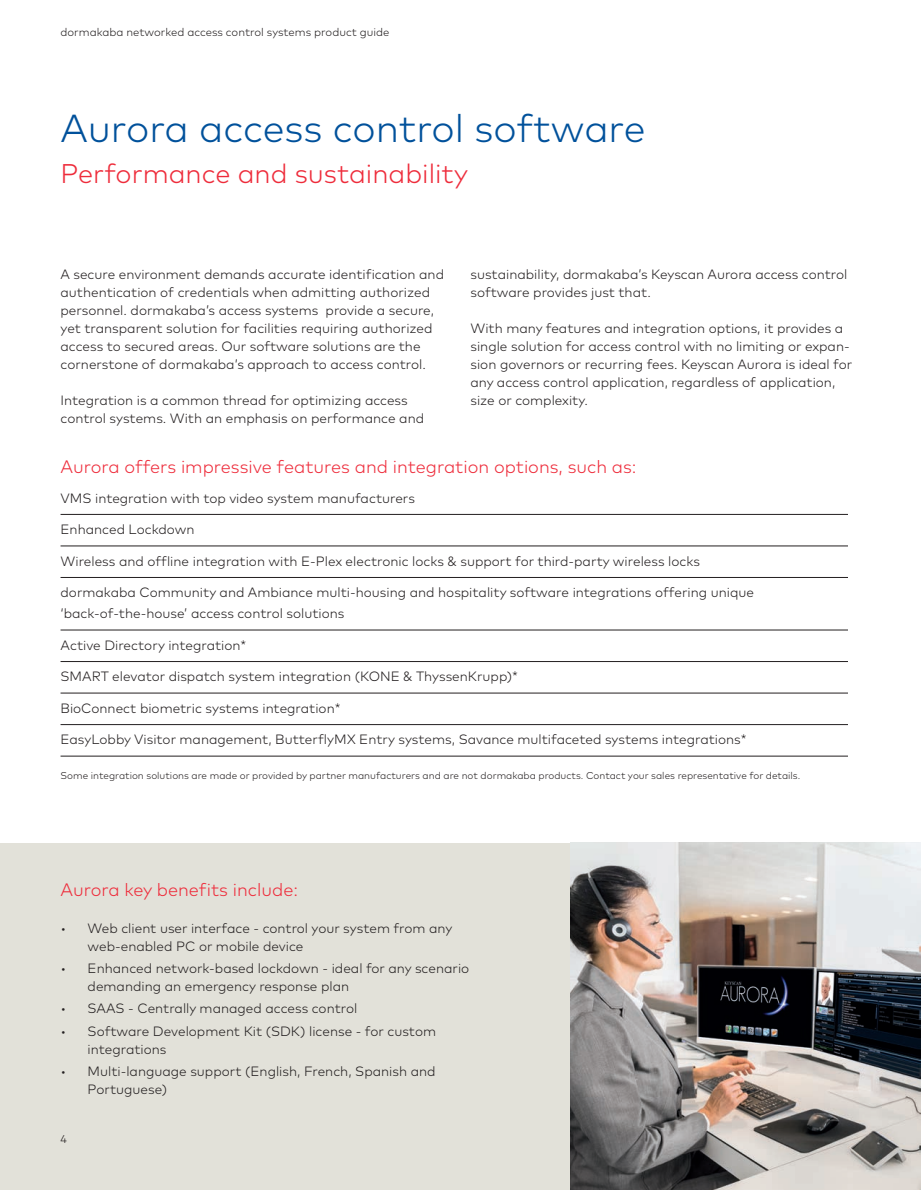
<style>
.page{position:relative;width:922px;height:1190px;background:#fff}
.page>*{position:absolute;margin:0;border:0;box-sizing:border-box;transform-origin:0 0}
.t1{font:300 39px "Mark Pro";letter-spacing:-.005em;color:#01519b}
.t2{font:300 27px "Mark Pro";color:#ee2c3b}
.t3{font:300 18px "Mark Pro";color:#ee2c3b}
.t4{font:300 13.5px/18px "Mark Pro";color:#231f20}
.t5{font:300 11.25px "Mark Pro";color:#231f20}
.t6{font:300 9.9px "Mark Pro";color:#231f20}
</style>
<div class="page">
<div style="left:0;top:842px;width:920px;height:347px;background:#e2e1d9"></div>
<hr style="left:61px;top:514px;width:786px;height:1px;background:#231f20">
<hr style="left:61px;top:545px;width:786px;height:1px;background:#231f20">
<hr style="left:61px;top:577px;width:786px;height:1px;background:#231f20">
<hr style="left:61px;top:629px;width:786px;height:1px;background:#231f20">
<hr style="left:61px;top:661px;width:786px;height:1px;background:#231f20">
<hr style="left:61px;top:692px;width:786px;height:1px;background:#231f20">
<hr style="left:61px;top:724px;width:786px;height:1px;background:#231f20">
<hr style="left:61px;top:755px;width:786px;height:1px;background:#231f20">
<img style="left:570px;top:842px;width:350px;height:347px">
<p class="t5" style="left:61px;top:25px;width:330px">dormakaba networked access control systems product guide</p>
<h1 class="t1" style="left:61px;top:106px;width:586px">Aurora access control software</h1>
<h2 class="t2" style="left:61px;top:158px;width:409px">Performance and sustainability</h2>
<p class="t4" style="left:61px;top:265px;width:385px">A secure environment demands accurate identification and authentication of credentials when admitting authorized personnel. dormakaba’s access systems provide a secure, yet transparent solution for facilities requiring authorized access to secured areas. Our software solutions are the cornerstone of dormakaba’s approach to access control.</p>
<p class="t4" style="left:61px;top:391px;width:365px">Integration is a common thread for optimizing access control systems. With an emphasis on performance and</p>
<p class="t4" style="left:470px;top:265px;width:378px">sustainability, dormakaba’s Keyscan Aurora access control software provides just that.</p>
<p class="t4" style="left:470px;top:319px;width:383px">With many features and integration options, it provides a single solution for access control with no limiting or expan&shy;sion governors or recurring fees. Keyscan Aurora is ideal for any access control application, regardless of application, size or complexity.</p>
<h3 class="t3" style="left:61px;top:456px;width:577px">Aurora offers impressive features and integration options, such as:</h3>
<p class="t4" style="left:61px;top:489px;width:356px">VMS integration with top video system manufacturers</p>
<p class="t4" style="left:61px;top:520px;width:135px">Enhanced Lockdown</p>
<p class="t4" style="left:61px;top:552px;width:641px">Wireless and offline integration with E-Plex electronic locks &amp; support for third-party wireless locks</p>
<p class="t4" style="left:61px;top:581px;width:695px;line-height:21px">dormakaba Community and Ambiance multi-housing and hospitality software integrations offering unique ‘back-of-the-house’ access control solutions</p>
<p class="t4" style="left:61px;top:636px;width:187px">Active Directory integration*</p>
<p class="t4" style="left:61px;top:667px;width:459px">SMART elevator dispatch system integration (KONE &amp; ThyssenKrupp)*</p>
<p class="t4" style="left:61px;top:699px;width:281px">BioConnect biometric systems integration*</p>
<p class="t4" style="left:61px;top:730px;width:687px">EasyLobby Visitor management, ButterflyMX Entry systems, Savance multifaceted systems integrations*</p>
<p class="t6" style="left:61px;top:769px;width:741px">Some integration solutions are made or provided by partner manufacturers and are not dormakaba products. Contact your sales representative for details.</p>
<h3 class="t3" style="left:61px;top:878px;width:239px">Aurora key benefits include:</h3>
<p class="t4" style="left:88px;top:918px;width:366px;text-indent:-27px">• Web client user interface - control your system from any web-enabled PC or mobile device</p>
<p class="t4" style="left:88px;top:959px;width:383px;text-indent:-27px">• Enhanced network-based lockdown - ideal for any scenario demanding an emergency response plan</p>
<p class="t4" style="left:61px;top:999px;width:298px">• SAAS - Centrally managed access control</p>
<p class="t4" style="left:88px;top:1021px;width:350px;text-indent:-27px">• Software Development Kit (SDK) license - for custom integrations</p>
<p class="t4" style="left:88px;top:1062px;width:349px;text-indent:-27px">• Multi-language support (English, French, Spanish and<br>Portuguese)</p>
<p class="t5" style="left:61px;top:1131px;width:8px">4</p>
</div>
